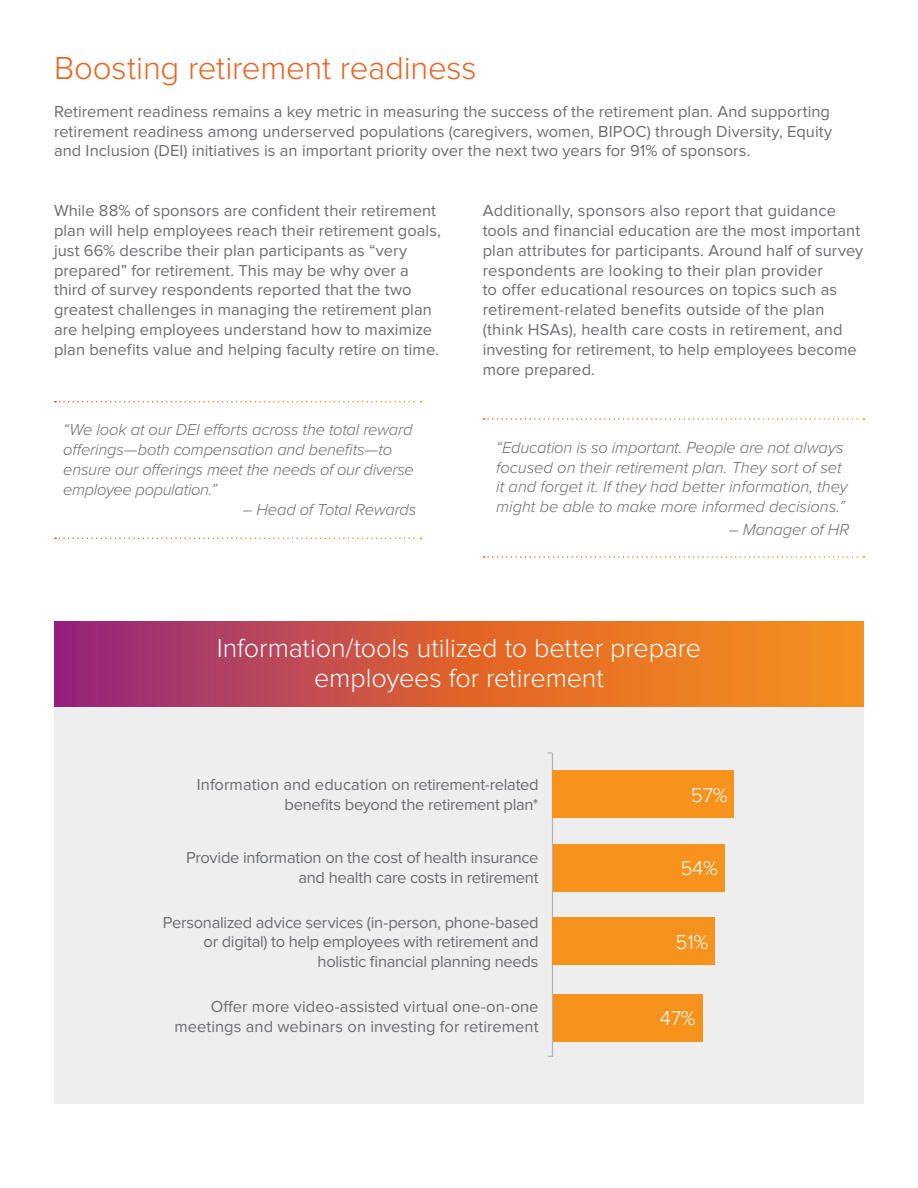
<style>
.page{position:relative;width:918px;height:1188px;background:#fff}
.page>*{position:absolute;margin:0;border:0;box-sizing:border-box;transform-origin:0 0}
.Voya_Legal_copy_-_7{font:300 33px "Proxima Nova";letter-spacing:-.01em;color:#e86424}
.t1{font:300 27px/30px "Proxima Nova";letter-spacing:-.005em;color:#fff;text-align:center}
.t2{font:300 20.7px "Proxima Nova";letter-spacing:-.01em;color:#fff}
.t3{font:16.5px/19.8px "Proxima Nova";letter-spacing:.005em;color:#6c6d70}
.t4{font:italic 300 16.5px/19.8px "Proxima Nova";letter-spacing:-.01em;color:#6c6d70}
.t5{font:16.5px/19.8px "Proxima Nova";letter-spacing:-.015em;color:#6c6d70;text-align:right}
.t6{font:16.5px/19.8px "Proxima Nova";letter-spacing:-.02em;color:#6c6d70;text-align:right}
</style>
<div class="page">
<div style="left:54px;top:681px;width:810px;height:423px;background:#eeeeef"></div>
<svg style="left:54px;top:621px;width:810px;height:86px;background:#d15f3d"></svg>
<div style="left:553px;top:994px;width:149px;height:48px;background:#f7931d"></div>
<hr style="left:552px;top:753px;width:1px;height:303px;background:#b2b3b7">
<svg style="left:548px;top:1049px;width:5px;height:8px"></svg>
<div style="left:553px;top:917px;width:162px;height:48px;background:#f7931d"></div>
<div style="left:553px;top:844px;width:172px;height:48px;background:#f7931d"></div>
<div style="left:553px;top:770px;width:181px;height:48px;background:#f7931d"></div>
<svg style="left:484px;top:418px;width:380px;height:2px"></svg>
<svg style="left:484px;top:556px;width:380px;height:2px"></svg>
<svg style="left:55px;top:401px;width:366px;height:1px"></svg>
<svg style="left:55px;top:537px;width:366px;height:2px"></svg>
<p class="Voya_Legal_copy_-_7" style="left:54px;top:49px;width:424px">Boosting retirement readiness</p>
<p class="t3" style="left:54px;top:102px;width:780px">Retirement readiness remains a key metric in measuring the success of the retirement plan. And supporting retirement readiness among underserved populations (caregivers, women, BIPOC) through Diversity, Equity and Inclusion (DEI) initiatives is an important priority over the next two years for 91% of sponsors.</p>
<p class="t3" style="left:54px;top:201px;width:388px">While 88% of sponsors are confident their retirement plan will help employees reach their retirement goals, just 66% describe their plan participants as “very prepared” for retirement. This may be why over a third of survey respondents reported that the two greatest challenges in managing the retirement plan are helping employees understand how to maximize plan benefits value and helping faculty retire on time.</p>
<p class="t3" style="left:483px;top:201px;width:382px">Additionally, sponsors also report that guidance tools and financial education are the most important plan attributes for participants. Around half of survey respondents are looking to their plan provider<br>to offer educational resources on topics such as retirement-related benefits outside of the plan (think HSAs), health care costs in retirement, and investing for retirement, to help employees become more prepared.</p>
<p class="t4" style="left:63px;top:419px;width:352px">“We look at our DEI efforts across the total reward offerings—both compensation and benefits—to ensure our offerings meet the needs of our diverse employee population.”</p>
<p class="t4" style="left:243px;top:498px;width:175px">– Head of Total Rewards</p>
<p class="t4" style="left:496px;top:436px;width:353px">“Education is so important. People are not always focused on their retirement plan. They sort of set it and forget it. If they had better information, they might be able to make more informed decisions.”</p>
<p class="t4" style="left:729px;top:519px;width:122px">– Manager of HR</p>
<p class="t1" style="left:217px;top:633px;width:486px">Information/tools utilized to better prepare employees for retirement</p>
<p class="t5" style="left:197px;top:775px;width:343px">Information and education on retirement-related benefits beyond the retirement plan*</p>
<p class="t6" style="left:186px;top:848px;width:354px">Provide information on the cost of health insurance and health care costs in retirement</p>
<p class="t5" style="left:163px;top:912px;width:377px">Personalized advice services (in-person, phone-based or digital) to help employees with retirement and holistic financial planning needs</p>
<p class="t3" style="left:174px;top:997px;width:366px;text-align:right">Offer more video-assisted virtual one-on-one meetings and webinars on investing for retirement</p>
<p class="t2" style="left:691px;top:783px;width:38px">57%</p>
<p class="t2" style="left:680px;top:856px;width:39px">54%</p>
<p class="t2" style="left:676px;top:930px;width:34px">51%</p>
<p class="t2" style="left:660px;top:1006px;width:38px">47%</p>
</div>
